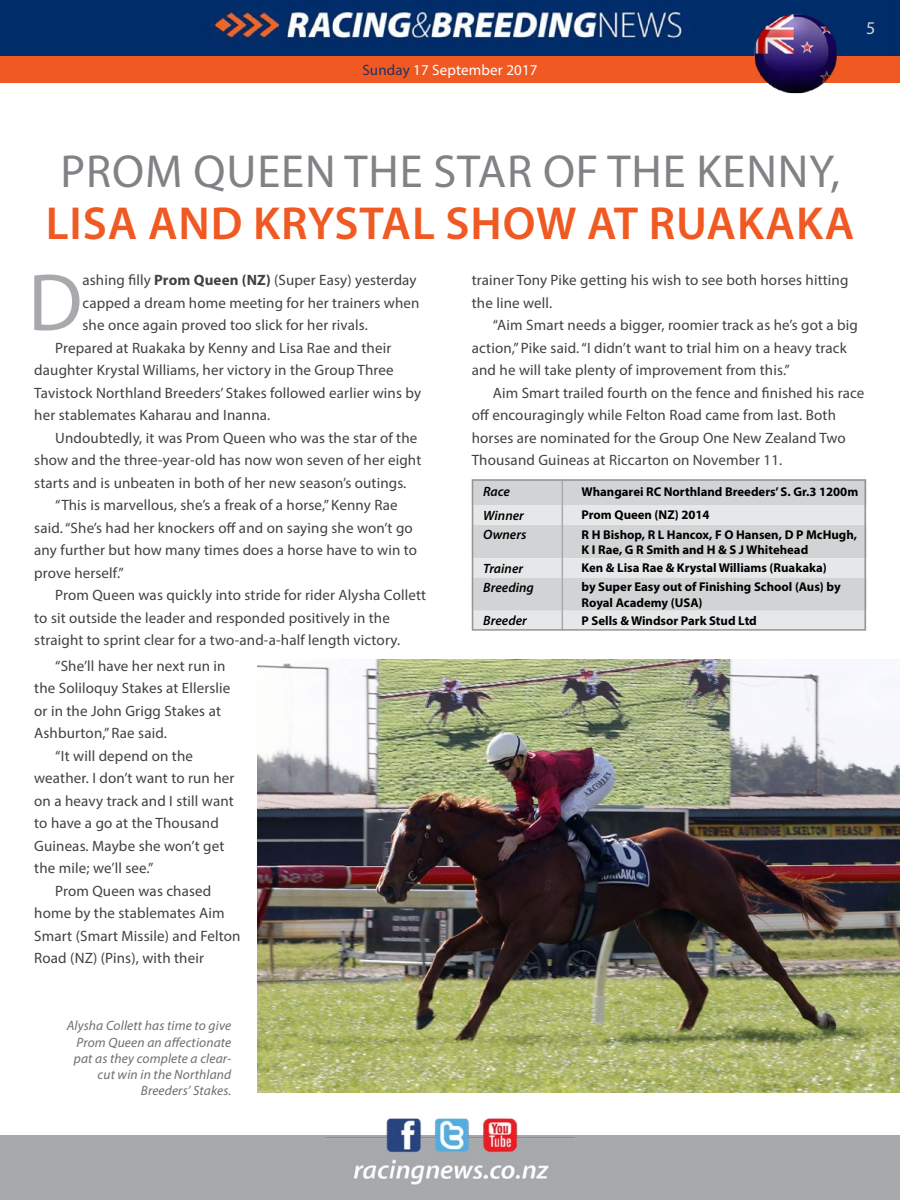
<style>
.page{position:relative;width:900px;height:1200px;background:#fff}
.page>*{position:absolute;margin:0;border:0;box-sizing:border-box;transform-origin:0 0}
.t1{font:81.75px "Myriad Pro";color:#a7a9ac}
.t2{font:46.5px "Myriad Pro";letter-spacing:.02em;color:#808285}
.t3{font:600 46.5px "Myriad Pro";letter-spacing:.02em;color:#f15922}
.t4{font:18px "Myriad Pro";color:#d1d4d4}
.t5{font:15px/22.5px "Myriad Pro";letter-spacing:.01em;color:#414042}
.t6{font:15px "Myriad Pro";letter-spacing:.01em;color:#fff}
.t7{font:italic 13.5px/16.2px "Myriad Pro";letter-spacing:.01em;color:#6d6e71;text-align:right}
.t8{font:italic 600 13.5px "Myriad Pro";color:#000}
.t9{font:700 12.75px/15.3px "Myriad Pro";color:#000}
.s1{color:#203267}
.s2{font-weight:700}
</style>
<div class="page">
<div style="left:0;top:1136px;width:900px;height:64px;background:#a7a9ac"></div>
<img style="left:325px;top:1118px;width:250px;height:67px">
<div style="left:0;top:56px;width:900px;height:27px;background:#f15922"></div>
<img style="left:0;top:0;width:900px;height:56px">
<img style="left:258px;top:659px;width:642px;height:434px">
<div style="left:475px;top:479px;width:392px;height:26px;background:#d1d3d4"></div>
<svg style="left:475px;top:505px;width:392px;height:125px;background:#dadcdd"></svg>
<svg style="left:562px;top:482px;width:1px;height:43px"></svg>
<hr style="left:562px;top:525px;width:1px;height:33px;background:#a7a9ac">
<svg style="left:562px;top:558px;width:1px;height:19px"></svg>
<hr style="left:562px;top:577px;width:1px;height:34px;background:#a7a9ac">
<svg style="left:562px;top:611px;width:1px;height:17px"></svg>
<div style="left:472px;top:479px;width:394px;height:152px;border:2px solid #939598"></div>
<img style="left:752px;top:12px;width:88px;height:82px">
<p class="t6" style="left:362px;top:61px;width:177px"><span class="s1">Sunday</span> 17 September 2017</p>
<p class="t4" style="left:866px;top:17px;width:11px">5</p>
<h2 class="t2" style="left:61px;top:143px;width:781px">PROM QUEEN THE STAR OF THE KENNY,</h2>
<h2 class="t3" style="left:46px;top:194px;width:810px">LISA AND KRYSTAL SHOW AT RUAKAKA</h2>
<h1 class="t1" style="left:28px;top:252px;width:56px">D</h1>
<p class="t5" style="left:83px;top:269px;width:336px">ashing filly <span class="s2">Prom Queen (NZ)</span> (Super Easy) yesterday</p>
<p class="t5" style="left:472px;top:269px;width:378px">trainer Tony Pike getting his wish to see both horses hitting the line well.</p>
<p class="t5" style="left:472px;top:314px;width:388px;text-indent:21px">“Aim Smart needs a bigger, roomier track as he’s got a big action,” Pike said. “I didn’t want to trial him on a heavy track and he will take plenty of improvement from this.”</p>
<p class="t5" style="left:472px;top:381px;width:394px;text-indent:21px">Aim Smart trailed fourth on the fence and finished his race off encouragingly while Felton Road came from last. Both horses are nominated for the Group One New Zealand Two Thousand Guineas at Riccarton on November 11.</p>
<p class="t5" style="left:83px;top:291px;width:339px">capped a dream home meeting for her trainers when</p>
<p class="t5" style="left:83px;top:314px;width:287px">she once again proved too slick for her rivals.</p>
<p class="t5" style="left:55px;top:336px;width:338px">Prepared at Ruakaka by Kenny and Lisa Rae and their</p>
<p class="t5" style="left:34px;top:359px;width:361px">daughter Krystal Williams, her victory in the Group Three</p>
<p class="t5" style="left:34px;top:381px;width:388px">Tavistock Northland Breeders’ Stakes followed earlier wins by</p>
<p class="t5" style="left:34px;top:404px;width:238px">her stablemates Kaharau and Inanna.</p>
<p class="t5" style="left:55px;top:426px;width:364px">Undoubtedly, it was Prom Queen who was the star of the</p>
<p class="t5" style="left:34px;top:449px;width:389px">show and the three-year-old has now won seven of her eight</p>
<p class="t5" style="left:34px;top:471px;width:374px">starts and is unbeaten in both of her new season’s outings.</p>
<p class="t5" style="left:55px;top:494px;width:344px">“This is marvellous, she’s a freak of a horse,” Kenny Rae</p>
<p class="t5" style="left:34px;top:516px;width:380px">said. “She’s had her knockers off and on saying she won’t go</p>
<p class="t5" style="left:34px;top:539px;width:384px">any further but how many times does a horse have to win to</p>
<p class="t5" style="left:34px;top:561px;width:91px">prove herself.”</p>
<p class="t5" style="left:55px;top:584px;width:372px">Prom Queen was quickly into stride for rider Alysha Collett</p>
<p class="t5" style="left:34px;top:606px;width:357px">to sit outside the leader and responded positively in the</p>
<p class="t5" style="left:34px;top:629px;width:367px">straight to sprint clear for a two-and-a-half length victory.</p>
<p class="t8" style="left:483px;top:483px;width:28px">Race</p>
<p class="t9" style="left:582px;top:483px;width:278px">Whangarei RC Northland Breeders’ S. Gr.3 1200m</p>
<p class="t8" style="left:483px;top:507px;width:42px">Winner</p>
<p class="t9" style="left:582px;top:507px;width:130px">Prom Queen (NZ) 2014</p>
<p class="t8" style="left:483px;top:526px;width:45px">Owners</p>
<p class="t9" style="left:582px;top:526px;width:277px">R H Bishop, R L Hancox, F O Hansen, D P McHugh,<br>K I Rae, G R Smith and H &amp; S J Whitehead</p>
<p class="t8" style="left:483px;top:559px;width:41px">Trainer</p>
<p class="t9" style="left:582px;top:560px;width:247px">Ken &amp; Lisa Rae &amp; Krystal Williams (Ruakaka)</p>
<p class="t8" style="left:483px;top:579px;width:52px">Breeding</p>
<p class="t9" style="left:582px;top:579px;width:261px">by Super Easy out of Finishing School (Aus) by<br>Royal Academy (USA)</p>
<p class="t8" style="left:483px;top:612px;width:45px">Breeder</p>
<p class="t9" style="left:582px;top:612px;width:177px">P Sells &amp; Windsor Park Stud Ltd</p>
<p class="t5" style="left:55px;top:654px;width:172px">“She’ll have her next run in</p>
<p class="t5" style="left:34px;top:677px;width:198px">the Soliloquy Stakes at Ellerslie</p>
<p class="t5" style="left:34px;top:699px;width:188px">or in the John Grigg Stakes at</p>
<p class="t5" style="left:34px;top:722px;width:134px">Ashburton,” Rae said.</p>
<p class="t5" style="left:55px;top:744px;width:139px">“It will depend on the</p>
<p class="t5" style="left:34px;top:767px;width:202px">weather. I don’t want to run her</p>
<p class="t5" style="left:34px;top:789px;width:201px">on a heavy track and I still want</p>
<p class="t5" style="left:34px;top:812px;width:186px">to have a go at the Thousand</p>
<p class="t5" style="left:34px;top:834px;width:192px">Guineas. Maybe she won’t get</p>
<p class="t5" style="left:34px;top:857px;width:121px">the mile; we’ll see.”</p>
<p class="t5" style="left:55px;top:879px;width:158px">Prom Queen was chased</p>
<p class="t5" style="left:34px;top:902px;width:192px">home by the stablemates Aim</p>
<p class="t5" style="left:34px;top:924px;width:208px">Smart (Smart Missile) and Felton</p>
<p class="t5" style="left:34px;top:947px;width:171px">Road (NZ) (Pins), with their</p>
<p class="t7" style="left:67px;top:1017px;width:166px">Alysha Collett has time to give<br>Prom Queen an affectionate pat as they complete a clear&shy;cut win in the Northland<br>Breeders’ Stakes.</p>
</div>
